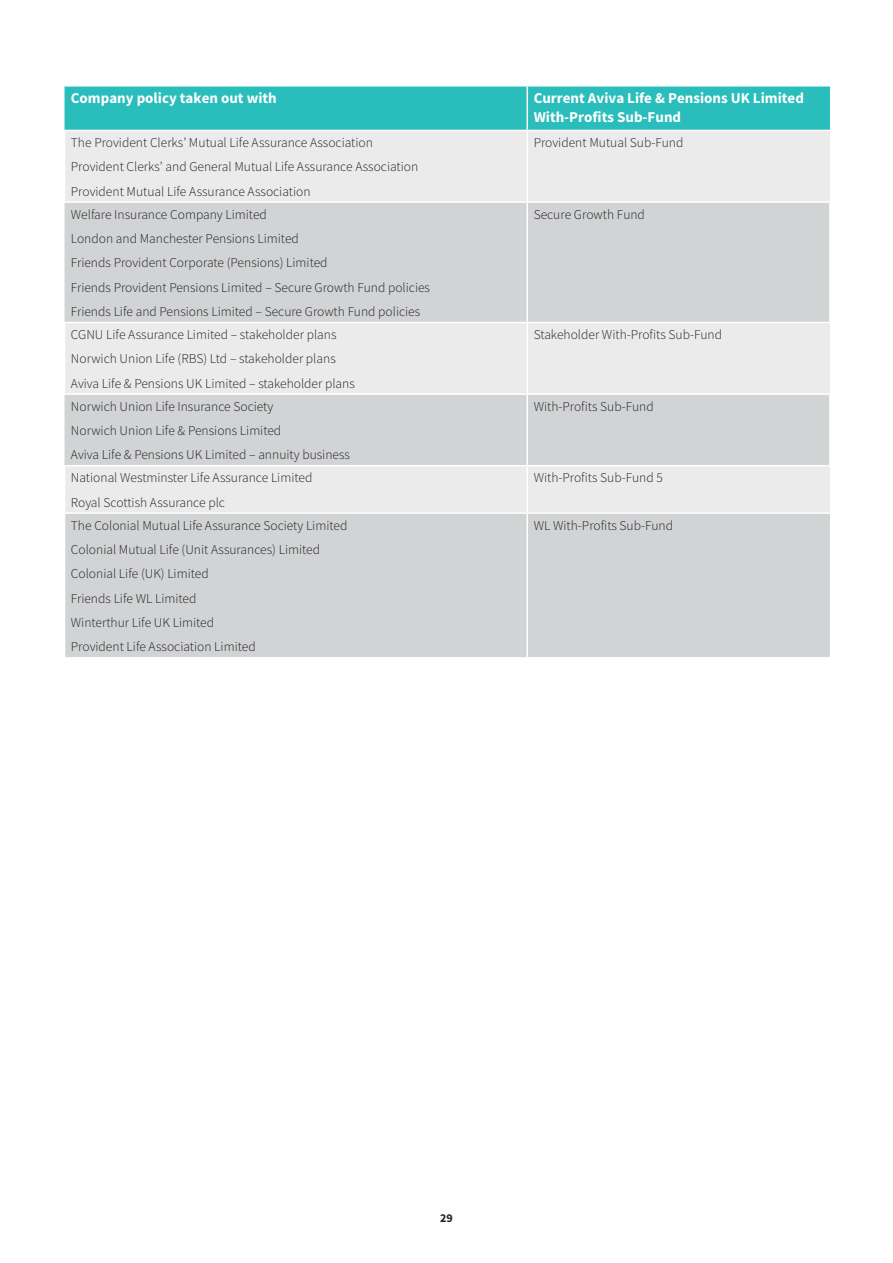
<style>
.page{position:relative;width:893px;height:1263px;background:#fff}
.page>*{position:absolute;margin:0;border:0;box-sizing:border-box;transform-origin:0 0}
.t1{font:700 15px/18.8px "Source Sans Pro";color:#fff}
.t2{font:300 13.5px/24.5px "Source Sans Pro";color:#231f20}
.t3{font:700 12px "Source Sans Pro";color:#231f20}
</style>
<div class="page">
<div style="left:65px;top:87px;width:765px;height:43px;background:#29bdbc"></div>
<div style="left:65px;top:131px;width:765px;height:70px;background:#ebebec"></div>
<svg style="left:65px;top:203px;width:765px;height:454px;background:#d7d9da"></svg>
<hr style="left:526px;top:87px;width:2px;height:43px;background:#fff">
<hr style="left:829px;top:203px;width:2px;height:119px;background:#fff">
<hr style="left:829px;top:395px;width:2px;height:70px;background:#fff">
<hr style="left:64px;top:322px;width:463px;height:1px;background:#fff">
<hr style="left:527px;top:322px;width:304px;height:1px;background:#fff">
<hr style="left:64px;top:393px;width:463px;height:2px;background:#fff">
<hr style="left:527px;top:393px;width:304px;height:2px;background:#fff">
<hr style="left:64px;top:465px;width:463px;height:1px;background:#fff">
<hr style="left:64px;top:512px;width:463px;height:2px;background:#fff">
<hr style="left:527px;top:465px;width:304px;height:1px;background:#fff">
<hr style="left:527px;top:512px;width:303px;height:2px;background:#fff">
<hr style="left:526px;top:131px;width:2px;height:70px;background:#fff">
<hr style="left:526px;top:203px;width:2px;height:119px;background:#fff">
<hr style="left:526px;top:323px;width:2px;height:70px;background:#fff">
<hr style="left:526px;top:395px;width:2px;height:70px;background:#fff">
<hr style="left:526px;top:466px;width:2px;height:46px;background:#fff">
<hr style="left:526px;top:514px;width:2px;height:143px;background:#fff">
<p class="t1" style="left:71px;top:89px;width:207px">Company policy taken out with</p>
<p class="t1" style="left:534px;top:89px;width:272px">Current Aviva Life &amp; Pensions UK Limited<br>With-Profits Sub-Fund</p>
<p class="t2" style="left:71px;top:130px;width:349px">The Provident Clerks’ Mutual Life Assurance Association<br>Provident Clerks’ and General Mutual Life Assurance Association<br>Provident Mutual Life Assurance Association</p>
<p class="t2" style="left:534px;top:130px;width:151px">Provident Mutual Sub-Fund</p>
<p class="t2" style="left:71px;top:202px;width:361px">Welfare Insurance Company Limited<br>London and Manchester Pensions Limited<br>Friends Provident Corporate (Pensions) Limited<br>Friends Provident Pensions Limited – Secure Growth Fund policies Friends Life and Pensions Limited – Secure Growth Fund policies</p>
<p class="t2" style="left:534px;top:202px;width:113px">Secure Growth Fund</p>
<p class="t2" style="left:71px;top:322px;width:285px">CGNU Life Assurance Limited – stakeholder plans<br>Norwich Union Life (RBS) Ltd – stakeholder plans<br>Aviva Life &amp; Pensions UK Limited – stakeholder plans</p>
<p class="t2" style="left:534px;top:322px;width:190px">Stakeholder With-Profits Sub-Fund</p>
<p class="t2" style="left:71px;top:394px;width:281px">Norwich Union Life Insurance Society<br>Norwich Union Life &amp; Pensions Limited<br>Aviva Life &amp; Pensions UK Limited – annuity business</p>
<p class="t2" style="left:534px;top:394px;width:122px">With-Profits Sub-Fund</p>
<p class="t2" style="left:71px;top:466px;width:243px">National Westminster Life Assurance Limited<br>Royal Scottish Assurance plc</p>
<p class="t2" style="left:534px;top:466px;width:131px">With-Profits Sub-Fund 5</p>
<p class="t2" style="left:71px;top:513px;width:278px">The Colonial Mutual Life Assurance Society Limited Colonial Mutual Life (Unit Assurances) Limited Colonial Life (UK) Limited<br>Friends Life WL Limited<br>Winterthur Life UK Limited<br>Provident Life Association Limited</p>
<p class="t2" style="left:534px;top:513px;width:141px">WL With-Profits Sub-Fund</p>
<p class="t3" style="left:440px;top:1210px;width:14px">29</p>
</div>
